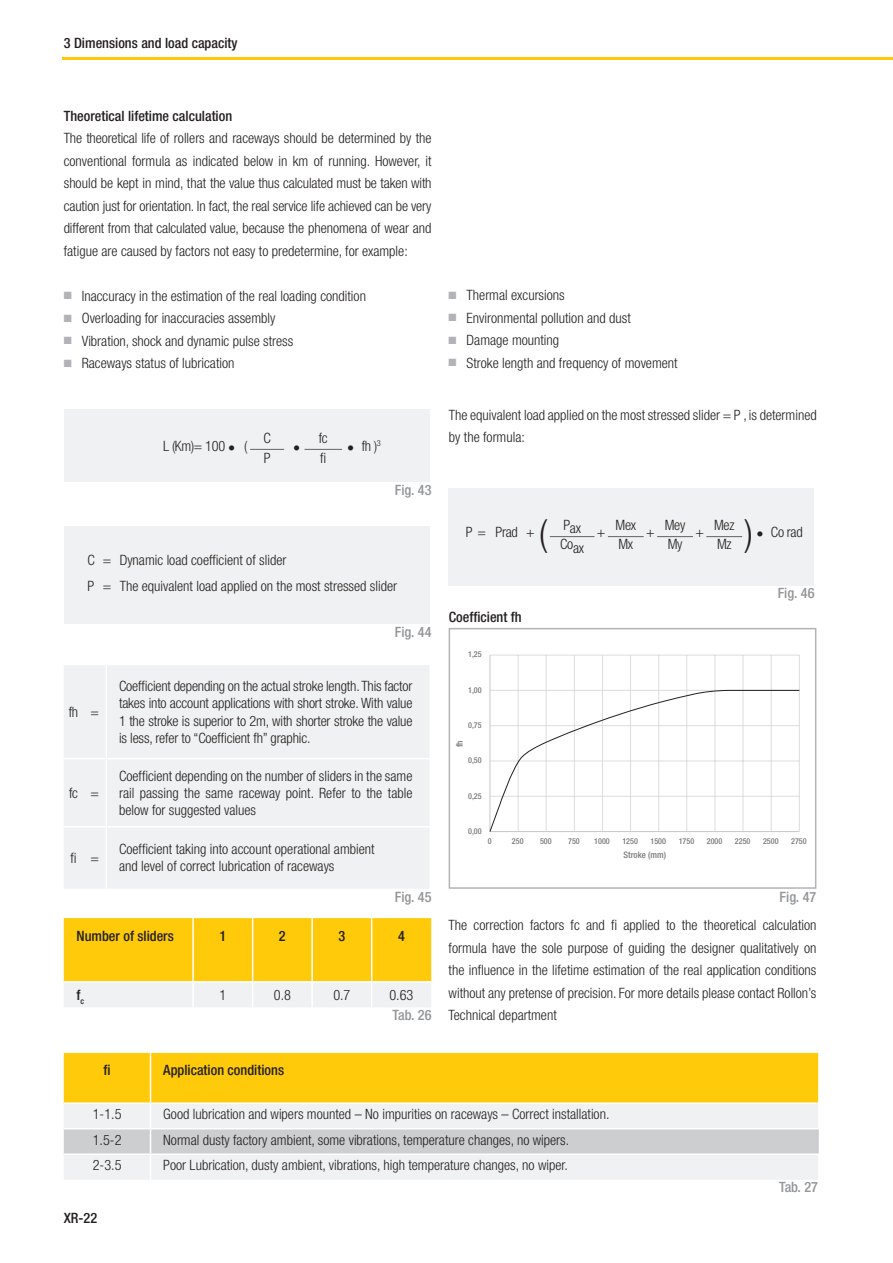
<style>
.page{position:relative;width:893px;height:1263px;background:#fff}
.page>*{position:absolute;margin:0;border:0;box-sizing:border-box;transform-origin:0 0}
.t1{font:300 condensed 37.5px "Helvetica Neue LT Std";color:#231f20}
.t2{font:300 condensed 14.25px/22.5px "Helvetica Neue LT Std";color:#231f20;text-align:justify}
.t3{font:500 condensed 14.25px "Helvetica Neue LT Std";color:#231f20}
.t4{font:500 condensed 14.25px "Helvetica Neue LT Std";color:#939598}
.t5{font:500 condensed 9px "Helvetica Neue LT Std";color:#76787b}
.t6{font:500 condensed 8.1px "Helvetica Neue LT Std";color:#76787b}
.s1{color:#b2b3b7}
</style>
<div class="page">
<hr style="left:63px;top:57px;width:830px;height:3px;background:#feca0a">
<svg style="left:64px;top:1052px;width:755px;height:128px"></svg>
<div style="left:65px;top:410px;width:366px;height:72px;background:#f0f1f2"></div>
<hr style="left:430px;top:410px;width:2px;height:72px;background:#fff">
<hr style="left:250px;top:449px;width:34px;height:1px;background:#636366">
<hr style="left:305px;top:449px;width:37px;height:1px;background:#636366">
<div style="left:64px;top:526px;width:365px;height:98px;background:#f0f1f2"></div>
<div style="left:64px;top:665px;width:365px;height:224px;background:#f0f1f2"></div>
<hr style="left:106px;top:665px;width:1px;height:93px;background:#fff">
<svg style="left:64px;top:758px;width:42px;height:1px"></svg>
<hr style="left:106px;top:758px;width:323px;height:1px;background:#fff">
<hr style="left:106px;top:759px;width:1px;height:67px;background:#fff">
<svg style="left:64px;top:826px;width:42px;height:1px"></svg>
<hr style="left:106px;top:826px;width:323px;height:1px;background:#fff">
<hr style="left:106px;top:827px;width:1px;height:62px;background:#fff">
<div style="left:449px;top:628px;width:367px;height:261px;border:2px solid #b2b3b7"></div>
<div style="left:449px;top:488px;width:365px;height:97px;background:#f0f1f2"></div>
<hr style="left:550px;top:536px;width:44px;height:1px;background:#636366">
<hr style="left:608px;top:536px;width:36px;height:1px;background:#636366">
<hr style="left:657px;top:536px;width:36px;height:1px;background:#636366">
<hr style="left:706px;top:536px;width:36px;height:1px;background:#636366">
<svg style="left:489px;top:654px;width:311px;height:35px"></svg>
<svg style="left:489px;top:689px;width:311px;height:143px"></svg>
<svg style="left:64px;top:918px;width:367px;height:89px"></svg>
<p class="t3" style="left:64px;top:35px;width:175px">3 Dimensions and load capacity</p>
<p class="t3" style="left:64px;top:107px;width:170px">Theoretical lifetime calculation</p>
<p class="t2" style="left:64px;top:127px;width:369px">The theoretical life of rollers and raceways should be determined by the conventional formula as indicated below in km of running. However, it should be kept in mind, that the value thus calculated must be taken with caution just for orientation. In fact, the real service life achieved can be very different from that calculated value, because the phenomena of wear and fatigue are caused by factors not easy to predetermine, for example:</p>
<p class="t2" style="left:64px;top:284px;width:304px"><span class="s1">■</span> Inaccuracy in the estimation of the real loading condition</p>
<p class="t2" style="left:64px;top:307px;width:213px"><span class="s1">■</span> Overloading for inaccuracies assembly</p>
<p class="t2" style="left:64px;top:329px;width:231px"><span class="s1">■</span> Vibration, shock and dynamic pulse stress</p>
<p class="t2" style="left:64px;top:352px;width:172px"><span class="s1">■</span> Raceways status of lubrication</p>
<p class="t2" style="left:163px;top:434px;width:86px">L (Km)= 100 • (</p>
<p class="t2" style="left:263px;top:426px;width:9px">C</p>
<p class="t2" style="left:293px;top:436px;width:9px">•</p>
<p class="t2" style="left:319px;top:426px;width:10px">fc</p>
<p class="t2" style="left:264px;top:446px;width:8px">P</p>
<p class="t2" style="left:320px;top:446px;width:8px">fi</p>
<p class="t2" style="left:347px;top:434px;width:35px">• fh )<sup>3</sup></p>
<p class="t4" style="left:395px;top:481px;width:38px">Fig. 43</p>
<p class="t2" style="left:87px;top:547px;width:311px;line-height:25.5px">C = Dynamic load coefficient of slider<br>P = The equivalent load applied on the most stressed slider</p>
<p class="t2" style="left:69px;top:700px;width:32px">fh =</p>
<p class="t2" style="left:69px;top:781px;width:32px">fc =</p>
<p class="t4" style="left:395px;top:623px;width:38px">Fig. 44</p>
<p class="t2" style="left:119px;top:678px;width:295px;line-height:17.1px">Coefficient depending on the actual stroke length. This factor takes into account applications with short stroke. With value 1 the stroke is superior to 2m, with shorter stroke the value is less, refer to “Coefficient fh” graphic.</p>
<p class="t2" style="left:119px;top:767px;width:295px;line-height:17.1px">Coefficient depending on the number of sliders in the same rail passing the same raceway point. Refer to the table below for suggested values</p>
<p class="t2" style="left:70px;top:846px;width:30px">fi =</p>
<p class="t2" style="left:119px;top:840px;width:257px;line-height:17.1px">Coefficient taking into account operational ambient and level of correct lubrication of raceways</p>
<p class="t4" style="left:395px;top:888px;width:38px">Fig. 45</p>
<p class="t3" style="left:77px;top:927px;width:99px">Number of sliders</p>
<p class="t3" style="left:219px;top:927px;width:8px">1</p>
<p class="t3" style="left:279px;top:927px;width:8px">2</p>
<p class="t3" style="left:338px;top:927px;width:8px">3</p>
<p class="t3" style="left:398px;top:927px;width:8px">4</p>
<p class="t3" style="left:77px;top:986px;width:9px">f<sub>c</sub></p>
<p class="t2" style="left:219px;top:983px;width:8px">1</p>
<p class="t2" style="left:274px;top:983px;width:19px">0.8</p>
<p class="t2" style="left:333px;top:983px;width:19px">0.7</p>
<p class="t2" style="left:389px;top:983px;width:25px">0.63</p>
<p class="t4" style="left:393px;top:1007px;width:40px">Tab. 26</p>
<p class="t2" style="left:449px;top:284px;width:118px"><span class="s1">■</span> Thermal excursions</p>
<p class="t2" style="left:449px;top:306px;width:184px"><span class="s1">■</span> Environmental pollution and dust</p>
<p class="t2" style="left:449px;top:329px;width:112px"><span class="s1">■</span> Damage mounting</p>
<p class="t2" style="left:449px;top:351px;width:230px"><span class="s1">■</span> Stroke length and frequency of movement</p>
<p class="t2" style="left:449px;top:403px;width:369px">The equivalent load applied on the most stressed slider = P , is determined by the formula:</p>
<p class="t2" style="left:466px;top:521px;width:70px">P = Prad +</p>
<h1 class="t1" style="left:539px;top:511px;width:10px">(</h1>
<p class="t2" style="left:563px;top:517px;width:44px">Pax +</p>
<p class="t2" style="left:616px;top:513px;width:22px">Mex</p>
<p class="t2" style="left:714px;top:513px;width:22px">Mez</p>
<h1 class="t1" style="left:745px;top:511px;width:10px">)</h1>
<p class="t2" style="left:756px;top:521px;width:48px">• Co rad</p>
<p class="t2" style="left:665px;top:513px;width:22px">Mey</p>
<p class="t2" style="left:646px;top:521px;width:10px">+</p>
<p class="t2" style="left:695px;top:521px;width:10px">+</p>
<p class="t2" style="left:560px;top:535px;width:25px">Coax</p>
<p class="t2" style="left:618px;top:533px;width:16px">Mx</p>
<p class="t2" style="left:668px;top:533px;width:16px">My</p>
<p class="t2" style="left:717px;top:533px;width:16px">Mz</p>
<p class="t3" style="left:449px;top:609px;width:74px">Coefficient fh</p>
<p class="t6" style="left:468px;top:650px;width:15px">1,25</p>
<p class="t6" style="left:468px;top:685px;width:15px">1,00</p>
<p class="t6" style="left:468px;top:720px;width:15px">0,75</p>
<p class="t5" style="left:454px;top:747px;width:8px;rotate:-90deg">fh</p>
<p class="t6" style="left:468px;top:756px;width:15px">0,50</p>
<p class="t6" style="left:468px;top:791px;width:15px">0,25</p>
<p class="t6" style="left:468px;top:826px;width:15px">0,00</p>
<p class="t4" style="left:778px;top:585px;width:38px">Fig. 46</p>
<p class="t6" style="left:488px;top:837px;width:5px">0</p>
<p class="t6" style="left:512px;top:837px;width:13px">250</p>
<p class="t6" style="left:540px;top:837px;width:13px">500</p>
<p class="t6" style="left:568px;top:837px;width:13px">750</p>
<p class="t6" style="left:594px;top:837px;width:17px">1000</p>
<p class="t6" style="left:622px;top:837px;width:17px">1250</p>
<p class="t6" style="left:650px;top:837px;width:17px">1500</p>
<p class="t6" style="left:679px;top:837px;width:17px">1750</p>
<p class="t6" style="left:707px;top:837px;width:17px">2000</p>
<p class="t6" style="left:735px;top:837px;width:17px">2250</p>
<p class="t6" style="left:763px;top:837px;width:17px">2500</p>
<p class="t6" style="left:791px;top:837px;width:17px">2750</p>
<p class="t5" style="left:624px;top:849px;width:44px">Stroke (mm)</p>
<p class="t4" style="left:780px;top:888px;width:38px">Fig. 47</p>
<p class="t2" style="left:449px;top:914px;width:369px">The correction factors fc and fi applied to the theoretical calculation formula have the sole purpose of guiding the designer qualitatively on the influence in the lifetime estimation of the real application conditions without any pretense of precision. For more details please contact Rollon’s Technical department</p>
<p class="t3" style="left:104px;top:1061px;width:9px">fi</p>
<p class="t3" style="left:163px;top:1061px;width:122px">Application conditions</p>
<p class="t2" style="left:93px;top:1103px;width:30px">1-1.5</p>
<p class="t2" style="left:163px;top:1103px;width:448px">Good lubrication and wipers mounted – No impurities on raceways – Correct installation.</p>
<p class="t2" style="left:93px;top:1128px;width:30px">1.5-2</p>
<p class="t2" style="left:163px;top:1128px;width:407px">Normal dusty factory ambient, some vibrations, temperature changes, no wipers.</p>
<p class="t2" style="left:93px;top:1154px;width:30px">2-3.5</p>
<p class="t2" style="left:163px;top:1154px;width:406px">Poor Lubrication, dusty ambient, vibrations, high temperature changes, no wiper.</p>
<p class="t3" style="left:64px;top:1210px;width:35px">XR-22</p>
<p class="t4" style="left:779px;top:1178px;width:40px">Tab. 27</p>
</div>
